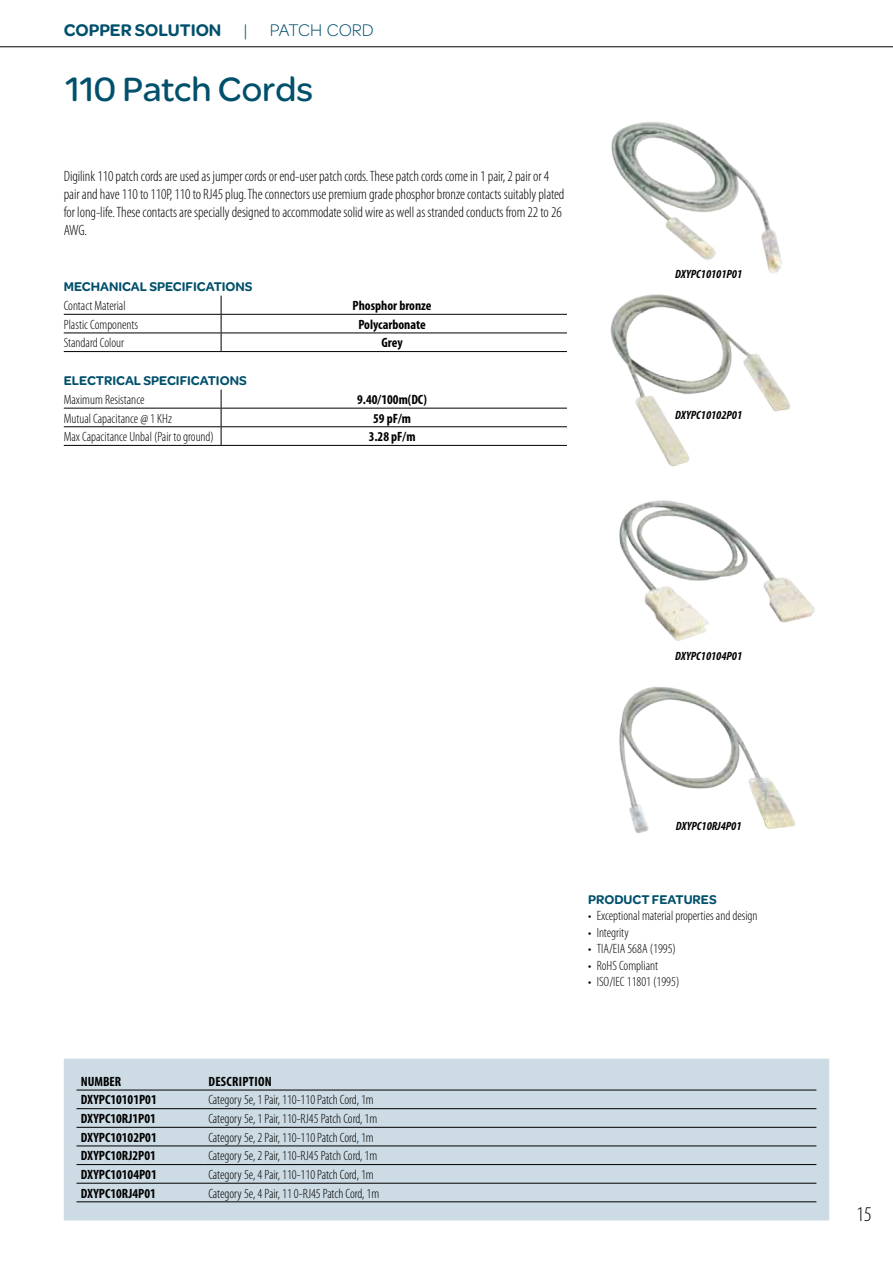
<style>
.page{position:relative;width:893px;height:1263px;background:#fff}
.page>*{position:absolute;margin:0;border:0;box-sizing:border-box;transform-origin:0 0}
.t1{font:36px "SE Optimist";color:#00506c}
.t2{font:300 condensed 21px "Myriad Pro";color:#000}
.t3{font:900 18px "SE Optimist";color:#00506c}
.t4{font:300 condensed 15px/18px "Myriad Pro";letter-spacing:-.005em;color:#000}
.t5{font:300 condensed 13.5px "Myriad Pro";color:#000}
.t6{font:700 condensed 13.5px "Myriad Pro";color:#000}
.t7{font:900 13.5px "SE Optimist";color:#00506c}
.t8{font:700 condensed 13.5px "Myriad Pro";letter-spacing:.02em;color:#000}
.t9{font:italic 700 condensed 12px "Myriad Pro";color:#000}
.s1{font-weight:300}
</style>
<div class="page">
<hr style="left:0;top:47px;width:893px;height:1px;background:#000">
<hr style="left:64px;top:314px;width:157px;height:1px;background:#000">
<hr style="left:221px;top:314px;width:346px;height:1px;background:#000">
<hr style="left:64px;top:333px;width:157px;height:1px;background:#000">
<hr style="left:221px;top:333px;width:346px;height:1px;background:#000">
<svg style="left:221px;top:296px;width:1px;height:55px"></svg>
<hr style="left:64px;top:351px;width:157px;height:1px;background:#000">
<hr style="left:221px;top:351px;width:346px;height:1px;background:#000">
<hr style="left:64px;top:408px;width:157px;height:1px;background:#000">
<hr style="left:221px;top:408px;width:346px;height:1px;background:#000">
<hr style="left:64px;top:426px;width:157px;height:1px;background:#000">
<hr style="left:221px;top:426px;width:346px;height:1px;background:#000">
<svg style="left:221px;top:389px;width:1px;height:56px"></svg>
<hr style="left:64px;top:445px;width:157px;height:1px;background:#000">
<hr style="left:221px;top:445px;width:346px;height:1px;background:#000">
<div style="left:64px;top:1059px;width:765px;height:161px;background:#ccdbe4"></div>
<hr style="left:77px;top:1090px;width:127px;height:1px;background:#000">
<hr style="left:204px;top:1090px;width:612px;height:1px;background:#000">
<hr style="left:77px;top:1108px;width:127px;height:1px;background:#000">
<hr style="left:204px;top:1108px;width:612px;height:1px;background:#000">
<hr style="left:77px;top:1127px;width:127px;height:1px;background:#000">
<hr style="left:204px;top:1127px;width:612px;height:1px;background:#000">
<hr style="left:77px;top:1145px;width:127px;height:1px;background:#000">
<hr style="left:204px;top:1145px;width:612px;height:1px;background:#000">
<hr style="left:77px;top:1164px;width:127px;height:1px;background:#000">
<hr style="left:204px;top:1164px;width:612px;height:1px;background:#000">
<hr style="left:77px;top:1183px;width:127px;height:1px;background:#000">
<hr style="left:204px;top:1183px;width:612px;height:1px;background:#000">
<hr style="left:77px;top:1201px;width:127px;height:1px;background:#000">
<hr style="left:204px;top:1201px;width:612px;height:1px;background:#000">
<img style="left:619px;top:687px;width:177px;height:146px">
<img style="left:611px;top:121px;width:171px;height:153px">
<img style="left:610px;top:294px;width:181px;height:173px">
<img style="left:619px;top:500px;width:196px;height:141px">
<h3 class="t3" style="left:64px;top:17px;width:312px">COPPER SOLUTION <span class="s1">| PATCH CORD</span></h3>
<h1 class="t1" style="left:65px;top:64px;width:250px">110 Patch Cords</h1>
<p class="t4" style="left:64px;top:167px;width:502px">Digilink110patchcordsareusedas jumper cordsorend-userpatchcords.Thesepatchcords comein1pair,2pairor4 pairandhave110to110P,110toRJ45plug.Theconnectorsusepremiumgradephosphorbronzecontacts suitablyplated for long-life.Thesecontactsarespeciallydesignedtoaccommodatesolid wireas wellas strandedconducts from22to26<br>AWG.</p>
<p class="t7" style="left:64px;top:277px;width:46px">MECHANICAL</p>
<p class="t7" style="left:149px;top:277px;width:105px">SPECIFICATIONS</p>
<p class="t5" style="left:64px;top:298px;width:63px">Contact Material</p>
<p class="t6" style="left:353px;top:297px;width:80px">Phosphor bronze</p>
<p class="t5" style="left:64px;top:316px;width:76px">PlasticComponents</p>
<p class="t6" style="left:358px;top:316px;width:69px">Polycarbonate</p>
<p class="t5" style="left:64px;top:335px;width:62px">StandardColour</p>
<p class="t6" style="left:382px;top:334px;width:23px">Grey</p>
<p class="t7" style="left:64px;top:371px;width:57px">ELECTRICAL</p>
<p class="t7" style="left:143px;top:371px;width:105px">SPECIFICATIONS</p>
<p class="t5" style="left:64px;top:391px;width:82px">Maximum Resistance</p>
<p class="t6" style="left:357px;top:391px;width:71px">9.40/100m(DC)</p>
<p class="t5" style="left:64px;top:410px;width:110px">Mutual Capacitance @ 1 KHz</p>
<p class="t6" style="left:373px;top:410px;width:39px">59 pF/m</p>
<p class="t5" style="left:64px;top:429px;width:152px">MaxCapacitance Unbal (Pair toground)</p>
<p class="t6" style="left:369px;top:428px;width:48px">3.28 pF/m</p>
<p class="t9" style="left:675px;top:266px;width:69px">DXYPC10101P01</p>
<p class="t9" style="left:675px;top:408px;width:69px">DXYPC10102P01</p>
<p class="t6" style="left:81px;top:1073px;width:42px">NUMBER</p>
<p class="t8" style="left:208px;top:1073px;width:63px">Descr iption</p>
<p class="t6" style="left:81px;top:1091px;width:77px">DXYPC10101P01</p>
<p class="t5" style="left:208px;top:1092px;width:167px">Category 5e,1Pair,110-110 Patch Cord,1m</p>
<p class="t6" style="left:81px;top:1110px;width:77px">DXYPC10RJ1P01</p>
<p class="t5" style="left:208px;top:1110px;width:170px">Category 5e,1Pair,110-RJ45Patch Cord, 1m</p>
<p class="t6" style="left:81px;top:1129px;width:77px">DXYPC10102P01</p>
<p class="t5" style="left:208px;top:1129px;width:167px">Category 5e,2Pair,110-110 Patch Cord,1m</p>
<p class="t6" style="left:81px;top:1147px;width:77px">DXYPC10RJ2P01</p>
<p class="t5" style="left:208px;top:1148px;width:170px">Category 5e,2Pair,110-RJ45Patch Cord, 1m</p>
<p class="t6" style="left:81px;top:1166px;width:77px">DXYPC10104P01</p>
<p class="t5" style="left:208px;top:1166px;width:167px">Category 5e,4Pair,110-110 Patch Cord,1m</p>
<p class="t6" style="left:81px;top:1185px;width:77px">DXYPC10RJ4P01</p>
<p class="t5" style="left:208px;top:1185px;width:173px">Category 5e,4Pair,110-RJ45 Patch Cord, 1m</p>
<p class="t9" style="left:675px;top:648px;width:69px">DXYPC10104P01</p>
<p class="t9" style="left:676px;top:818px;width:67px">DXYPC10RJ4P01</p>
<p class="t7" style="left:588px;top:890px;width:10px">PRO</p>
<p class="t7" style="left:614px;top:890px;width:104px">DUCT FEATURES</p>
<p class="t5" style="left:588px;top:908px;width:171px">• Exceptional material properties anddesign</p>
<p class="t5" style="left:588px;top:924px;width:42px">• Integrity</p>
<p class="t5" style="left:588px;top:941px;width:89px">• TIA/EIA 568A (1995)</p>
<p class="t5" style="left:588px;top:957px;width:71px">• RoHS Compliant</p>
<p class="t5" style="left:588px;top:974px;width:93px">• ISO/IEC 11801 (1995)</p>
<h2 class="t2" style="left:857px;top:1202px;width:17px">15</h2>
</div>
